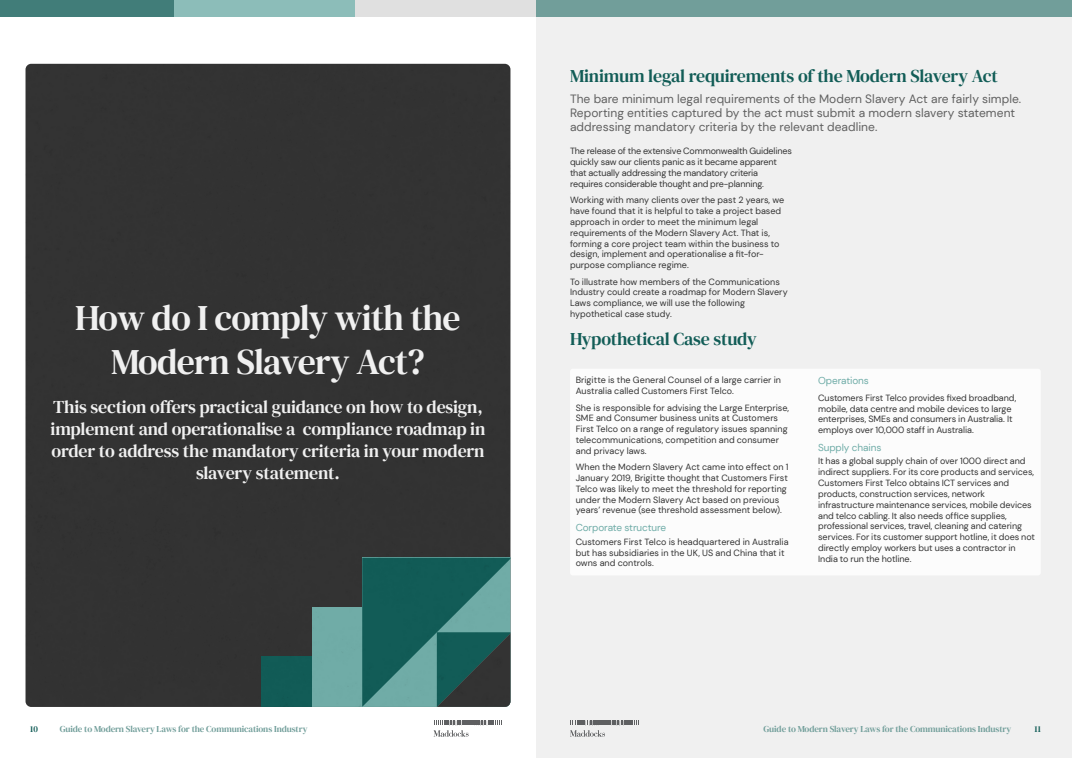
<style>
.page{position:relative;width:1072px;height:758px;background:#fff}
.page>*{position:absolute;margin:0;border:0;box-sizing:border-box;transform-origin:0 0}
.HEADING_-_CHAPTER_TE{font:36px/43.2px "DM Serif Text";letter-spacing:-.025em;color:#f0f0f0;text-align:center}
.INTRO_-_CHAPTER_-_WH{font:18px/22px "DM Serif Text";letter-spacing:-.01em;color:#f0f0f0;text-align:center}
.INTRO_-_CHAPTER_-_GR{font:18px "DM Serif Text";letter-spacing:-.01em;color:#125d57}
.INTRO_-_SMALL_-_DARK{font:12px/14.4px "DM Sans";color:#606060}
.HEADING_-_SECTION_02{font:10px "DM Sans";letter-spacing:-.01em;color:#6faca7}
.BODY_-_CHARCOAL{font:10px "DM Sans";letter-spacing:-.01em;color:#6faca7}
.BODY_-_CHARCOAL-2{font:9px/10.8px "DM Sans";color:#333}
.t1{font:9px "DM Serif Text";letter-spacing:-.01em;color:#719e9a}
.t2{font:9px "DM Serif Text";color:#125d57}
</style>
<div class="page">
<div style="left:536px;top:17px;width:536px;height:741px;background:#f0f0f0"></div>
<div style="left:0;top:0;width:174px;height:17px;background:#417d79"></div>
<div style="left:536px;top:0;width:536px;height:17px;background:#719e9a"></div>
<div style="left:174px;top:0;width:181px;height:17px;background:#8cbdb9"></div>
<div style="left:355px;top:0;width:181px;height:17px;background:#e0e0e0"></div>
<img style="left:26px;top:64px;width:484px;height:643px">
<svg style="left:570px;top:720px;width:69px;height:16px"></svg>
<svg style="left:433px;top:720px;width:69px;height:16px"></svg>
<div style="left:570px;top:369px;width:470px;height:206px;background:#fcfcfc;border-radius:3px"></div>
<p class="HEADING_-_CHAPTER_TE" style="left:75px;top:297px;width:387px">How do I comply with the<br>Modern Slavery Act?</p>
<p class="INTRO_-_CHAPTER_-_WH" style="left:51px;top:396px;width:436px">This section offers practical guidance on how to design, implement and operationalise a compliance roadmap in order to address the mandatory criteria in your modern slavery statement.</p>
<p class="INTRO_-_CHAPTER_-_GR" style="left:570px;top:66px;width:429px">Minimum legal requirements of the Modern Slavery Act</p>
<p class="INTRO_-_SMALL_-_DARK" style="left:570px;top:91px;width:453px">The bare minimum legal requirements of the Modern Slavery Act are fairly simple.<br>Reporting entities captured by the act must submit a modern slavery statement addressing mandatory criteria by the relevant deadline.</p>
<p class="BODY_-_CHARCOAL-2" style="left:570px;top:146px;width:223px">The release of the extensive Commonwealth Guidelines quickly saw our clients panic as it became apparent that actually addressing the mandatory criteria requires considerable thought and pre-planning.</p>
<p class="BODY_-_CHARCOAL-2" style="left:570px;top:195px;width:216px">Working with many clients over the past 2 years, we have found that it is helpful to take a project based approach in order to meet the minimum legal requirements of the Modern Slavery Act. That is, forming a core project team within the business to design, implement and operationalise a fit-for&shy;purpose compliance regime.</p>
<p class="BODY_-_CHARCOAL-2" style="left:570px;top:276px;width:219px">To illustrate how members of the Communications Industry could create a roadmap for Modern Slavery Laws compliance, we will use the following hypothetical case study.</p>
<p class="INTRO_-_CHAPTER_-_GR" style="left:570px;top:328px;width:188px">Hypothetical Case study</p>
<p class="BODY_-_CHARCOAL-2" style="left:575px;top:375px;width:207px">Brigitte is the General Counsel of a large carrier in<br>Australia called Customers First Telco.</p>
<p class="BODY_-_CHARCOAL-2" style="left:575px;top:402px;width:215px">She is responsible for advising the Large Enterprise, SME and Consumer business units at Customers First Telco on a range of regulatory issues spanning telecommunications, competition and consumer and privacy laws.</p>
<p class="BODY_-_CHARCOAL-2" style="left:575px;top:462px;width:214px">When the Modern Slavery Act came into effect on 1<br>January 2019, Brigitte thought that Customers First Telco was likely to meet the threshold for reporting under the Modern Slavery Act based on previous years’ revenue (see threshold assessment below).</p>
<p class="HEADING_-_SECTION_02" style="left:575px;top:521px;width:92px">Corporate structure</p>
<p class="BODY_-_CHARCOAL-2" style="left:575px;top:536px;width:214px">Customers First Telco is headquartered in Australia but has subsidiaries in the UK, US and China that it owns and controls.</p>
<p class="BODY_-_CHARCOAL" style="left:818px;top:374px;width:52px">Operations</p>
<p class="BODY_-_CHARCOAL-2" style="left:818px;top:392px;width:200px">Customers First Telco provides fixed broadband, mobile, data centre and mobile devices to large enterprises, SMEs and consumers in Australia. It employs over 10,000 staff in Australia.</p>
<p class="HEADING_-_SECTION_02" style="left:818px;top:441px;width:65px">Supply chains</p>
<p class="BODY_-_CHARCOAL-2" style="left:818px;top:456px;width:218px">It has a global supply chain of over 1000 direct and indirect suppliers. For its core products and services, Customers First Telco obtains ICT services and products, construction services, network infrastructure maintenance services, mobile devices and telco cabling. It also needs office supplies, professional services, travel, cleaning and catering services. For its customer support hotline, it does not directly employ workers but uses a contractor in India to run the hotline.</p>
<p class="t2" style="left:30px;top:723px;width:9px">10</p>
<p class="t1" style="left:60px;top:723px;width:249px">Guide to Modern Slavery Laws for the Communications Industry</p>
<p class="t1" style="left:763px;top:723px;width:249px">Guide to Modern Slavery Laws for the Communications Industry</p>
<p class="t2" style="left:1034px;top:723px;width:8px">11</p>
</div>
